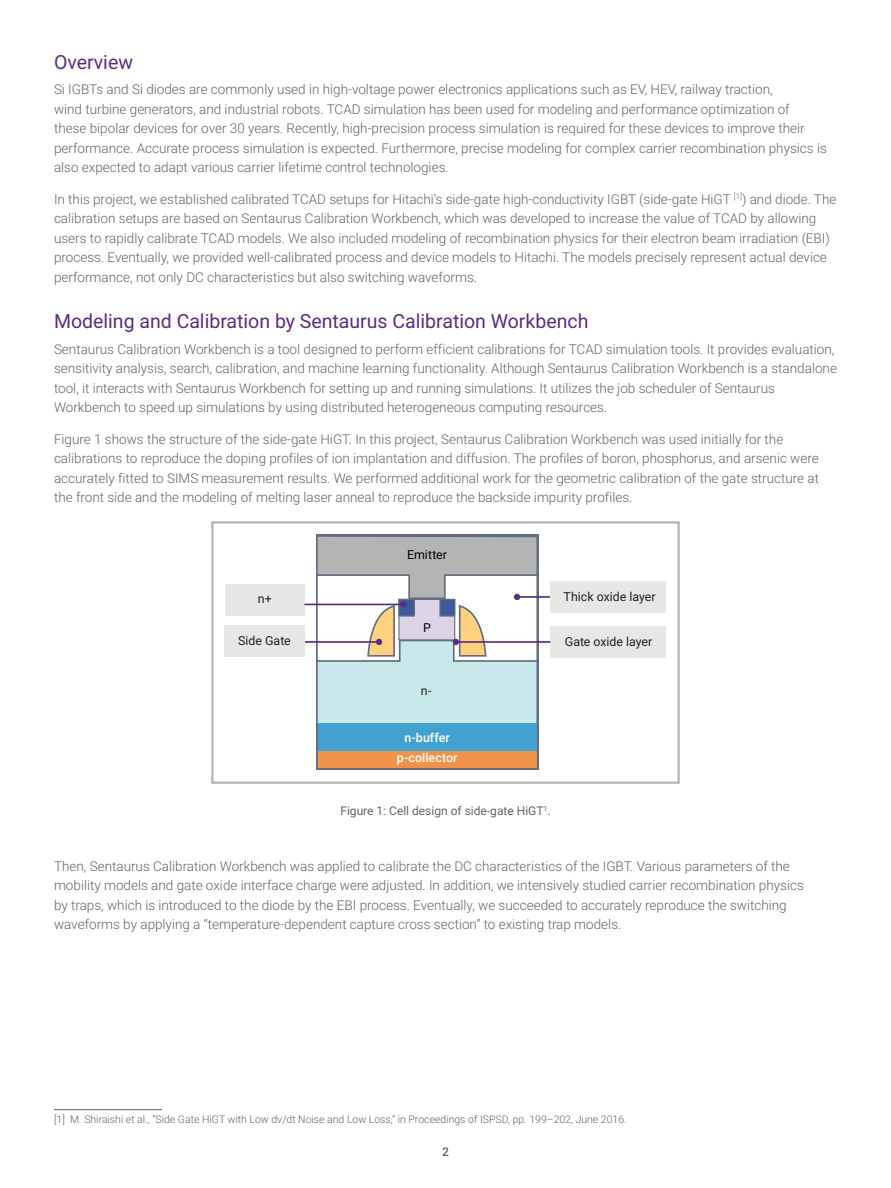
<style>
.page{position:relative;width:891px;height:1188px;background:#fff}
.page>*{position:absolute;margin:0;border:0;box-sizing:border-box;transform-origin:0 0}
.HEADING_1{font:19.5px "Roboto";color:#5a2c82}
.BODY_COPY{font:300 13.5px/19.5px "Roboto";color:#636466}
.t1{font:12.3px "Roboto";color:#231f20}
.t2{font:500 12.3px "Roboto";letter-spacing:.005em;color:#fff}
.t3{font:12.3px "Roboto";letter-spacing:.005em;color:#000}
.FIGURE_CAPTION{font:12px "Roboto";color:#636466}
.t4{font:500 12px "Roboto";color:#636466}
.FOOTNOTE{font:300 10.5px "Roboto";color:#636466}
</style>
<div class="page">
<div style="left:316px;top:535px;width:222px;height:235px;background:#646e81"></div>
<div style="left:550px;top:626px;width:116px;height:32px;background:#e8e7e5"></div>
<div style="left:225px;top:584px;width:80px;height:31px;background:#e8e7e5"></div>
<hr style="left:517px;top:596px;width:65px;height:2px;background:#5a2d83">
<div style="left:550px;top:582px;width:116px;height:31px;background:#e8e7e5"></div>
<div style="left:318px;top:724px;width:218px;height:27px;background:#41a2d0"></div>
<hr style="left:280px;top:641px;width:99px;height:2px;background:#5a2d83">
<div style="left:224px;top:626px;width:81px;height:31px;background:#e8e7e5"></div>
<div style="left:211px;top:521px;width:469px;height:263px;border:2px solid #b3b4b4"></div>
<hr style="left:456px;top:641px;width:94px;height:2px;background:#5a2d83">
<svg style="left:316px;top:537px;width:222px;height:187px;background:#cdd7d8"></svg>
<hr style="left:305px;top:604px;width:99px;height:1px;background:#5a2d83">
<div style="left:400px;top:601px;width:7px;height:7px;background:#5a2d83;border-radius:50%"></div>
<div style="left:318px;top:751px;width:218px;height:17px;background:#ee9349"></div>
<hr style="left:54px;top:1109px;width:108px;height:1px;background:#636466">
<p class="HEADING_1" style="left:54px;top:48px;width:80px">Overview</p>
<p class="BODY_COPY" style="left:54px;top:79px;width:774px">Si IGBTs and Si diodes are commonly used in high-voltage power electronics applications such as EV, HEV, railway traction,<br>wind turbine generators, and industrial robots. TCAD simulation has been used for modeling and performance optimization of<br>these bipolar devices for over 30 years. Recently, high-precision process simulation is required for these devices to improve their performance. Accurate process simulation is expected. Furthermore, precise modeling for complex carrier recombination physics is also expected to adapt various carrier lifetime control technologies.</p>
<p class="BODY_COPY" style="left:54px;top:189px;width:784px">In this project, we established calibrated TCAD setups for Hitachi’s side-gate high-conductivity IGBT (side-gate HiGT <sup>[1]</sup>) and diode. The calibration setups are based on Sentaurus Calibration Workbench, which was developed to increase the value of TCAD by allowing users to rapidly calibrate TCAD models. We also included modeling of recombination physics for their electron beam irradiation (EBI) process. Eventually, we provided well-calibrated process and device models to Hitachi. The models precisely represent actual device performance, not only DC characteristics but also switching waveforms.</p>
<p class="HEADING_1" style="left:54px;top:308px;width:536px">Modeling and Calibration by Sentaurus Calibration Workbench</p>
<p class="BODY_COPY" style="left:54px;top:339px;width:784px">Sentaurus Calibration Workbench is a tool designed to perform efficient calibrations for TCAD simulation tools. It provides evaluation, sensitivity analysis, search, calibration, and machine learning functionality. Although Sentaurus Calibration Workbench is a standalone tool, it interacts with Sentaurus Workbench for setting up and running simulations. It utilizes the job scheduler of Sentaurus Workbench to speed up simulations by using distributed heterogeneous computing resources.</p>
<p class="BODY_COPY" style="left:54px;top:429px;width:767px">Figure 1 shows the structure of the side-gate HiGT. In this project, Sentaurus Calibration Workbench was used initially for the calibrations to reproduce the doping profiles of ion implantation and diffusion. The profiles of boron, phosphorus, and arsenic were accurately fitted to SIMS measurement results. We performed additional work for the geometric calibration of the gate structure at the front side and the modeling of melting laser anneal to reproduce the backside impurity profiles.</p>
<p class="t3" style="left:407px;top:546px;width:42px">Emitter</p>
<p class="t1" style="left:258px;top:590px;width:15px">n+</p>
<p class="t1" style="left:564px;top:588px;width:93px">Thick oxide layer</p>
<p class="t1" style="left:238px;top:632px;width:54px">Side Gate</p>
<p class="t3" style="left:423px;top:619px;width:9px">P</p>
<p class="t1" style="left:421px;top:682px;width:12px">n-</p>
<p class="t2" style="left:405px;top:729px;width:47px">n-buffer</p>
<p class="t2" style="left:397px;top:749px;width:62px">p-collector</p>
<p class="t1" style="left:565px;top:633px;width:89px">Gate oxide layer</p>
<p class="FIGURE_CAPTION" style="left:340px;top:803px;width:212px">Figure 1: Cell design of side-gate HiGT<sup>1</sup>.</p>
<p class="BODY_COPY" style="left:54px;top:856px;width:751px">Then, Sentaurus Calibration Workbench was applied to calibrate the DC characteristics of the IGBT. Various parameters of the mobility models and gate oxide interface charge were adjusted. In addition, we intensively studied carrier recombination physics by traps, which is introduced to the diode by the EBI process. Eventually, we succeeded to accurately reproduce the switching waveforms by applying a “temperature-dependent capture cross section” to existing trap models.</p>
<p class="FOOTNOTE" style="left:54px;top:1112px;width:574px">[1] M. Shiraishi et al., “Side Gate HiGT with Low dv/dt Noise and Low Loss,” in Proceedings of ISPSD, pp. 199–202, June 2016.</p>
<p class="t4" style="left:442px;top:1144px;width:8px">2</p>
</div>
